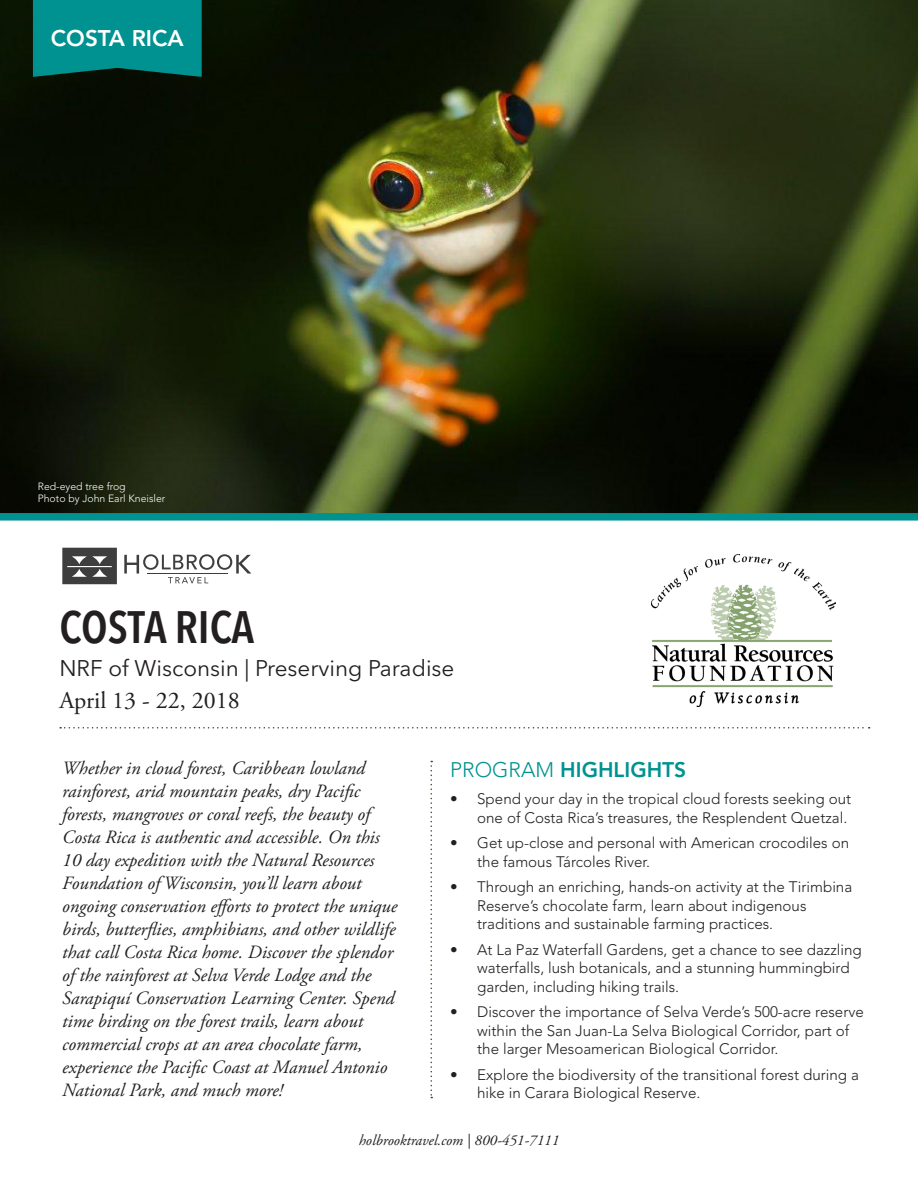
<style>
.page{position:relative;width:918px;height:1188px;background:#fff}
.page>*{position:absolute;margin:0;border:0;box-sizing:border-box;transform-origin:0 0}
.t1{font:600 condensed 45px "Avenir Next LT Pro";letter-spacing:-.005em;color:#231f20}
.t2{font:24px "Adobe Garamond Pro";color:#231f20}
.t3{font:22.5px "Avenir Next LT Pro";color:#231f20}
.Continent_region{font:800 22.5px "Avenir LT Std";color:#fff}
.Headers{font:800 21px "Avenir LT Std";color:#009290}
.Overview_body{font:italic 18.75px/23px "Adobe Garamond Pro";color:#231f20}
.t4{font:300 15.15px/18.6px "Avenir LT Std";color:#231f20}
.t5{font:italic 15px "Adobe Garamond Pro";color:#231f20}
.Photo_credit{font:300 10.5px "Avenir LT Std";color:#fff}
.s1{font-weight:300}
</style>
<div class="page">
<img style="left:0;top:0;width:918px;height:521px">
<img style="left:652px;top:555px;width:183px;height:152px">
<svg style="left:430px;top:761px;width:2px;height:337px"></svg>
<svg style="left:60px;top:727px;width:810px;height:2px"></svg>
<svg style="left:62px;top:548px;width:55px;height:36px;background:#575758"></svg>
<svg style="left:124px;top:554px;width:127px;height:29px"></svg>
<hr style="left:148px;top:573px;width:80px;height:1px;background:#3e3e3f">
<svg style="left:33px;top:0;width:169px;height:77px;background:#008987"></svg>
<p class="Continent_region" style="left:51px;top:25px;width:134px">COSTA RICA</p>
<p class="Photo_credit" style="left:38px;top:480px;width:89px">Red-eyed tree frog</p>
<p class="Photo_credit" style="left:38px;top:492px;width:129px">Photo by John Earl Kneisler</p>
<p class="t1" style="left:59px;top:600px;width:196px">COSTA RICA</p>
<p class="t3" style="left:59px;top:655px;width:397px">NRF of Wisconsin | Preserving Paradise</p>
<p class="t2" style="left:59px;top:686px;width:182px">April 13 - 22, 2018</p>
<p class="Overview_body" style="left:62px;top:757px;width:337px">Whether in cloud forest, Caribbean lowland rainforest, arid mountain peaks, dry Pacific forests, mangroves or coral reefs, the beauty of Costa Rica is authentic and accessible. On this 10 day expedition with the Natural Resources Foundation of Wisconsin, you’ll learn about ongoing conservation efforts to protect the unique birds, butterflies, amphibians, and other wildlife that call Costa Rica home. Discover the splendor of the rainforest at Selva Verde Lodge and the Sarapiquí Conservation Learning Center. Spend time birding on the forest trails, learn about commercial crops at an area chocolate farm, experience the Pacific Coast at Manuel Antonio National Park, and much more!</p>
<p class="Headers" style="left:450px;top:757px;width:238px"><span class="s1">PROGRAM</span> HIGHLIGHTS</p>
<p class="t4" style="left:450px;top:790px;width:402px;text-align:right">• Spend your day in the tropical cloud forests seeking out one of Costa Rica’s treasures, the Resplendent Quetzal.</p>
<p class="t4" style="left:477px;top:834px;width:373px;text-indent:-27px">• Get up-close and personal with American crocodiles on the famous Tárcoles River.</p>
<p class="t4" style="left:477px;top:878px;width:377px;text-indent:-27px">• Through an enriching, hands-on activity at the Tirimbina<br>Reserve’s chocolate farm, learn about indigenous traditions and sustainable farming practices.</p>
<p class="t4" style="left:477px;top:940px;width:386px;text-indent:-27px">• At La Paz Waterfall Gardens, get a chance to see dazzling waterfalls, lush botanicals, and a stunning hummingbird garden, including hiking trails.</p>
<p class="t4" style="left:477px;top:1003px;width:388px;text-indent:-27px">• Discover the importance of Selva Verde’s 500-acre reserve within the San Juan-La Selva Biological Corridor, part of the larger Mesoamerican Biological Corridor.</p>
<p class="t4" style="left:477px;top:1065px;width:383px;text-indent:-27px">• Explore the biodiversity of the transitional forest during a hike in Carara Biological Reserve.</p>
<p class="t5" style="left:359px;top:1131px;width:202px">holbrooktravel.com | 800-451-7111</p>
</div>
